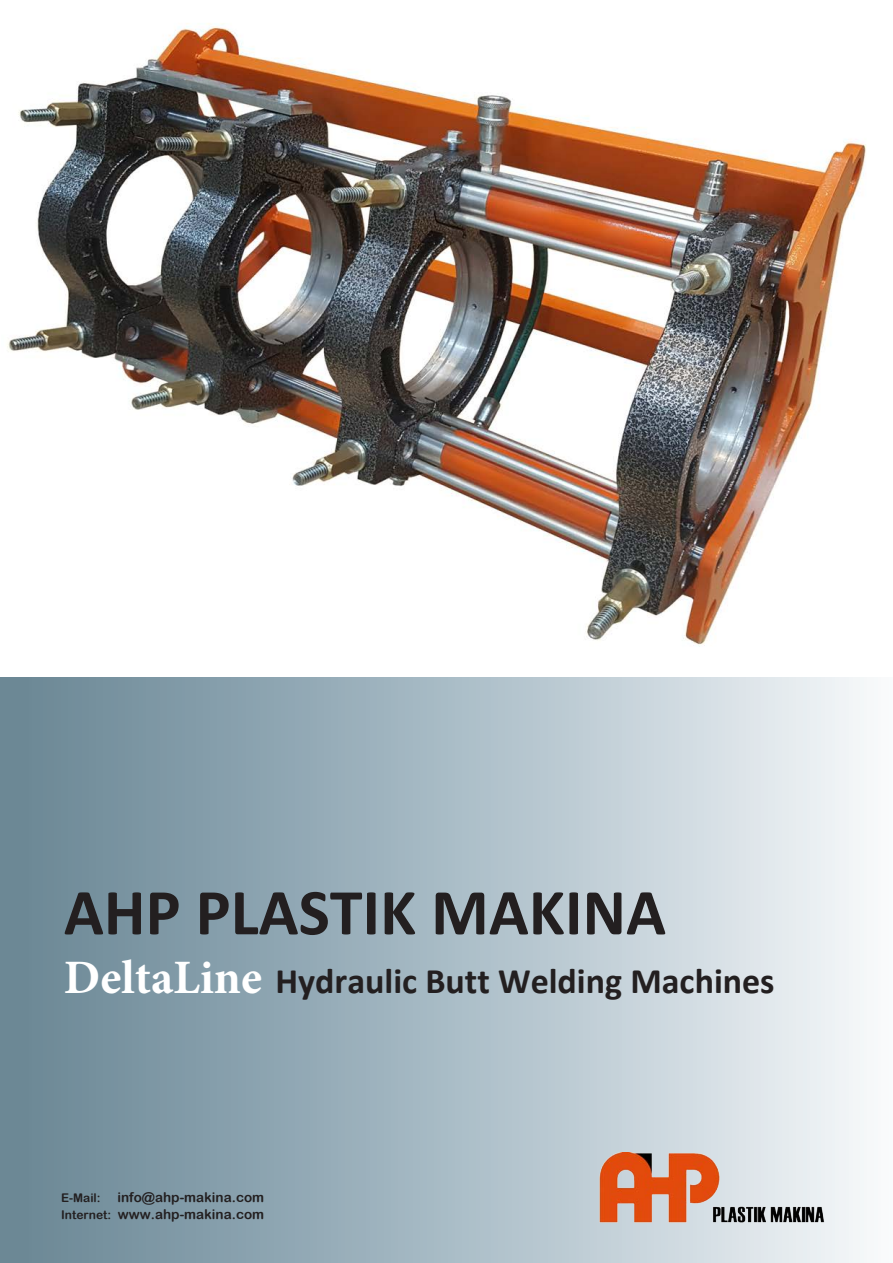
<style>
.page{position:relative;width:893px;height:1263px;background:#fff}
.page>*{position:absolute;margin:0;border:0;box-sizing:border-box;transform-origin:0 0}
.t1{font:700 66px "Calibri";color:#231f20}
.t2{font:700 36px "Calibri";color:#231f20}
.t3{font:13.5px/17px "Arial Rounded MT Bold";color:#231f20;text-align:right}
.t4{font:12px "Arial Rounded MT Bold";color:#231f20}
.s1{font-family:"Minion Pro";font-size:48px;color:#fff}
.s2{font-size:12px}
</style>
<div class="page">
<div style="left:0;top:677px;width:893px;height:586px;background:linear-gradient(to right,#638292,#f4f8fb)"></div>
<img style="left:7px;top:23px;width:859px;height:624px">
<img style="left:599px;top:1153px;width:229px;height:69px">
<h1 class="t1" style="left:64px;top:871px;width:604px">AHP PLASTIK MAKINA</h1>
<h2 class="t2" style="left:64px;top:959px;width:712px"><span class="s1">DeltaLine</span> Hydraulic Butt Welding Machines</h2>
<p class="t3" style="left:61px;top:1189px;width:204px">info@ahp-makina.com<br><span class="s2">Internet:</span> www.ahp-makina.com</p>
<p class="t4" style="left:61px;top:1191px;width:41px">E-Mail:</p>
</div>
